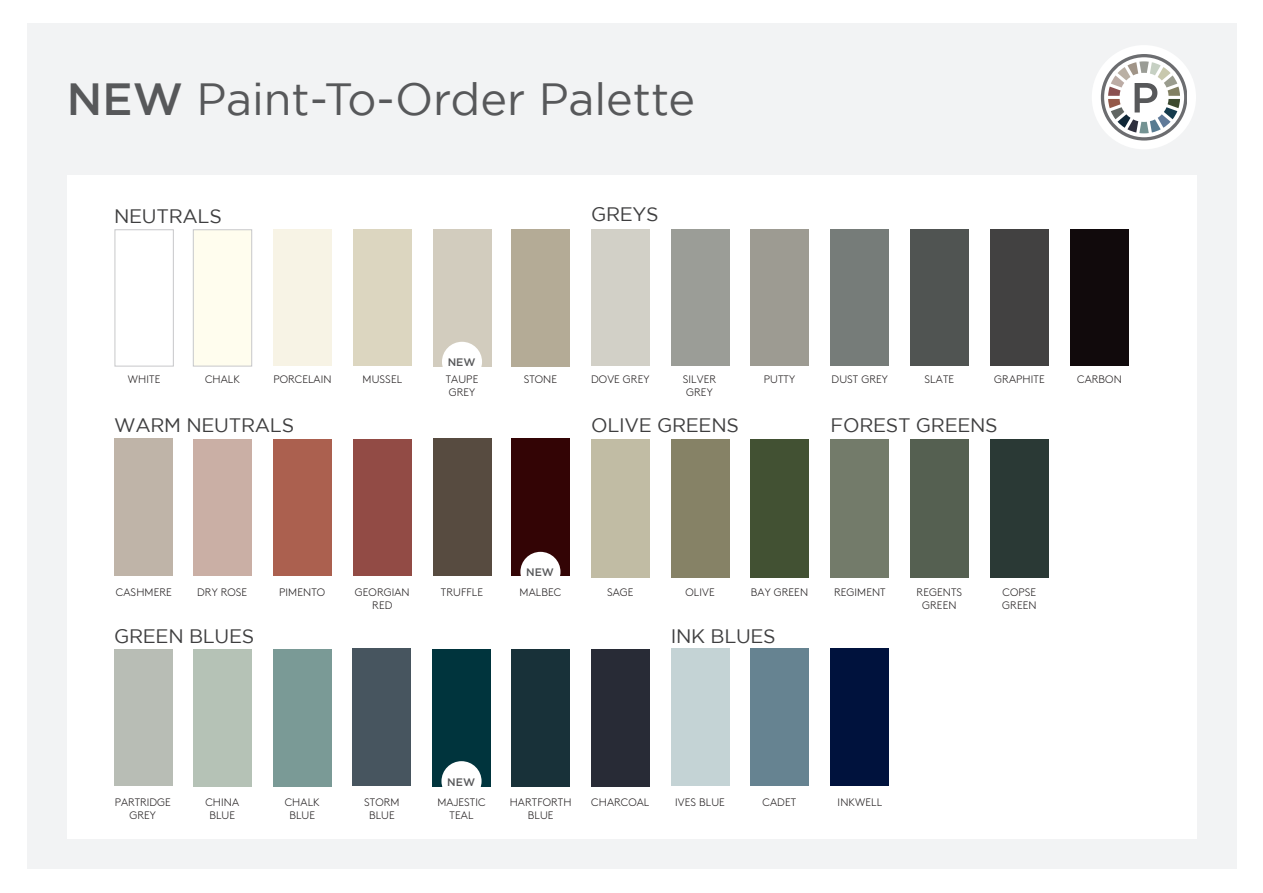
<style>
.page{position:relative;width:1263px;height:893px;background:#fff}
.page>*{position:absolute;margin:0;border:0;box-sizing:border-box;transform-origin:0 0}
.t1{font:45px "Gotham";color:#57585a}
.t2{font:19.5px "Gotham";letter-spacing:-.015em;color:#3e3e3f}
.t3{font:300 10.8px/12.9px "Brown Std";letter-spacing:.01em;color:#231f20;text-align:center}
.Heading{font:500 10.8px "Gotham";color:#57585a}
.s1{font-weight:500}
</style>
<div class="page">
<div style="left:27px;top:24px;width:1209px;height:845px;background:#f2f3f4"></div>
<div style="left:1092px;top:45px;width:104px;height:104px;background:#fff;border-radius:50%"></div>
<div style="left:67px;top:175px;width:1129px;height:664px;background:#fff"></div>
<svg style="left:1101px;top:54px;width:86px;height:86px"></svg>
<div style="left:193px;top:439px;width:58px;height:136px;background:#caafa5"></div>
<div style="left:115px;top:439px;width:58px;height:137px;background:#bfb4a8"></div>
<div style="left:433px;top:439px;width:58px;height:137px;background:#574b40"></div>
<div style="left:750px;top:229px;width:58px;height:137px;background:#9d9b92"></div>
<div style="left:591px;top:229px;width:58px;height:137px;background:#d2d0c7"></div>
<div style="left:671px;top:229px;width:58px;height:137px;background:#9b9d97"></div>
<div style="left:910px;top:229px;width:58px;height:137px;background:#505452"></div>
<div style="left:990px;top:229px;width:59px;height:137px;background:#424141"></div>
<div style="left:831px;top:229px;width:58px;height:137px;background:#767c79"></div>
<div style="left:1070px;top:229px;width:59px;height:137px;background:#110a0c"></div>
<div style="left:115px;top:649px;width:58px;height:137px;background:#b8bdb5"></div>
<div style="left:193px;top:649px;width:58px;height:138px;background:#b5c2b6"></div>
<div style="left:432px;top:649px;width:59px;height:138px;background:#00343d"></div>
<div style="left:273px;top:649px;width:58px;height:138px;background:#7a9a96"></div>
<div style="left:353px;top:649px;width:58px;height:137px;background:#47555f"></div>
<div style="left:591px;top:439px;width:58px;height:139px;background:#c1bca4"></div>
<div style="left:353px;top:439px;width:58px;height:136px;background:#924b45"></div>
<div style="left:831px;top:439px;width:58px;height:139px;background:#737b6a"></div>
<div style="left:990px;top:439px;width:59px;height:139px;background:#2a3935"></div>
<div style="left:273px;top:439px;width:58px;height:136px;background:#ab604f"></div>
<div style="left:750px;top:439px;width:59px;height:139px;background:#425133"></div>
<div style="left:671px;top:439px;width:58px;height:139px;background:#868266"></div>
<div style="left:910px;top:439px;width:58px;height:139px;background:#556051"></div>
<div style="left:441px;top:761px;width:41px;height:40px;background:#fff;border-radius:50%"></div>
<div style="left:591px;top:649px;width:58px;height:138px;background:#282b36"></div>
<div style="left:750px;top:649px;width:58px;height:137px;background:#668391"></div>
<div style="left:831px;top:649px;width:58px;height:137px;background:#00123d"></div>
<div style="left:671px;top:649px;width:58px;height:137px;background:#c4d3d5"></div>
<div style="left:193px;top:229px;width:59px;height:137px;background:#fffdee;border:1px solid #c7c8ca"></div>
<div style="left:273px;top:229px;width:58px;height:137px;background:#f7f3e5"></div>
<div style="left:511px;top:229px;width:59px;height:138px;background:#b4ab96"></div>
<div style="left:115px;top:229px;width:59px;height:137px;border:1px solid #c7c8ca"></div>
<div style="left:353px;top:229px;width:59px;height:137px;background:#dcd6c0"></div>
<div style="left:433px;top:229px;width:58px;height:138px;background:#d2ccbe"></div>
<div style="left:442px;top:342px;width:40px;height:40px;background:#fff;border-radius:50%"></div>
<div style="left:511px;top:439px;width:59px;height:137px;background:#330405"></div>
<div style="left:520px;top:552px;width:40px;height:40px;background:#fff;border-radius:50%"></div>
<div style="left:511px;top:649px;width:59px;height:138px;background:#183139"></div>
<p class="t1" style="left:67px;top:70px;width:630px"><span class="s1">NEW</span> Paint-To-Order Palette</p>
<p class="t2" style="left:114px;top:203px;width:109px">NEUTRALS</p>
<p class="t2" style="left:591px;top:202px;width:69px">GREYS</p>
<p class="Heading" style="left:448px;top:355px;width:29px">NEW</p>
<p class="t3" style="left:446px;top:373px;width:34px;text-align:left">TAUPE<br>GREY</p>
<p class="t3" style="left:128px;top:373px;width:34px">WHITE</p>
<p class="t3" style="left:363px;top:373px;width:41px">MUSSEL</p>
<p class="t3" style="left:524px;top:373px;width:35px">STONE</p>
<p class="t3" style="left:205px;top:373px;width:37px">CHALK</p>
<p class="t3" style="left:273px;top:373px;width:60px">PORCELAIN</p>
<p class="t3" style="left:591px;top:373px;width:60px">DOVE GREY</p>
<p class="t3" style="left:683px;top:373px;width:35px">SILVER</p>
<p class="t3" style="left:686px;top:386px;width:28px">GREY</p>
<p class="t3" style="left:764px;top:373px;width:33px">PUTTY</p>
<p class="t3" style="left:831px;top:373px;width:58px">DUST GREY</p>
<p class="t3" style="left:925px;top:373px;width:31px">SLATE</p>
<p class="t3" style="left:994px;top:373px;width:52px">GRAPHITE</p>
<p class="t3" style="left:1077px;top:373px;width:46px">CARBON</p>
<p class="t2" style="left:114px;top:413px;width:181px">WARM NEUTRALS</p>
<p class="t2" style="left:591px;top:413px;width:149px">OLIVE GREENS</p>
<p class="t2" style="left:831px;top:413px;width:169px">FOREST GREENS</p>
<p class="Heading" style="left:526px;top:565px;width:29px">NEW</p>
<p class="t3" style="left:520px;top:586px;width:43px">MALBEC</p>
<p class="t3" style="left:197px;top:586px;width:52px">DRY ROSE</p>
<p class="t3" style="left:279px;top:586px;width:47px">PIMENTO</p>
<p class="t3" style="left:355px;top:586px;width:56px">GEORGIAN<br>RED</p>
<p class="t3" style="left:685px;top:586px;width:31px">OLIVE</p>
<p class="t3" style="left:751px;top:586px;width:59px">BAY GREEN</p>
<p class="t3" style="left:917px;top:586px;width:47px">REGENTS<br>GREEN</p>
<p class="t3" style="left:607px;top:586px;width:28px">SAGE</p>
<p class="t3" style="left:834px;top:586px;width:53px">REGIMENT</p>
<p class="t3" style="left:116px;top:586px;width:57px">CASHMERE</p>
<p class="t3" style="left:441px;top:586px;width:44px">TRUFFLE</p>
<p class="t2" style="left:114px;top:623px;width:142px">GREEN BLUES</p>
<p class="t2" style="left:671px;top:623px;width:106px">INK BLUES</p>
<p class="t3" style="left:1002px;top:586px;width:36px;text-align:left">COPSE<br>GREEN</p>
<p class="t3" style="left:115px;top:796px;width:58px">PARTRIDGE</p>
<p class="t3" style="left:129px;top:809px;width:28px">GREY</p>
<p class="t3" style="left:205px;top:796px;width:35px">CHINA<br>BLUE</p>
<p class="t3" style="left:285px;top:796px;width:37px">CHALK<br>BLUE</p>
<p class="t3" style="left:364px;top:796px;width:37px">STORM<br>BLUE</p>
<p class="Heading" style="left:447px;top:775px;width:29px">NEW</p>
<p class="t3" style="left:437px;top:796px;width:50px">MAJESTIC</p>
<p class="t3" style="left:450px;top:809px;width:25px">TEAL</p>
<p class="t3" style="left:510px;top:796px;width:63px">HARTFORTH</p>
<p class="t3" style="left:528px;top:809px;width:27px">BLUE</p>
<p class="t3" style="left:591px;top:796px;width:60px">CHARCOAL</p>
<p class="t3" style="left:763px;top:796px;width:35px">CADET</p>
<p class="t3" style="left:675px;top:796px;width:51px">IVES BLUE</p>
<p class="t3" style="left:838px;top:796px;width:46px">INKWELL</p>
</div>
